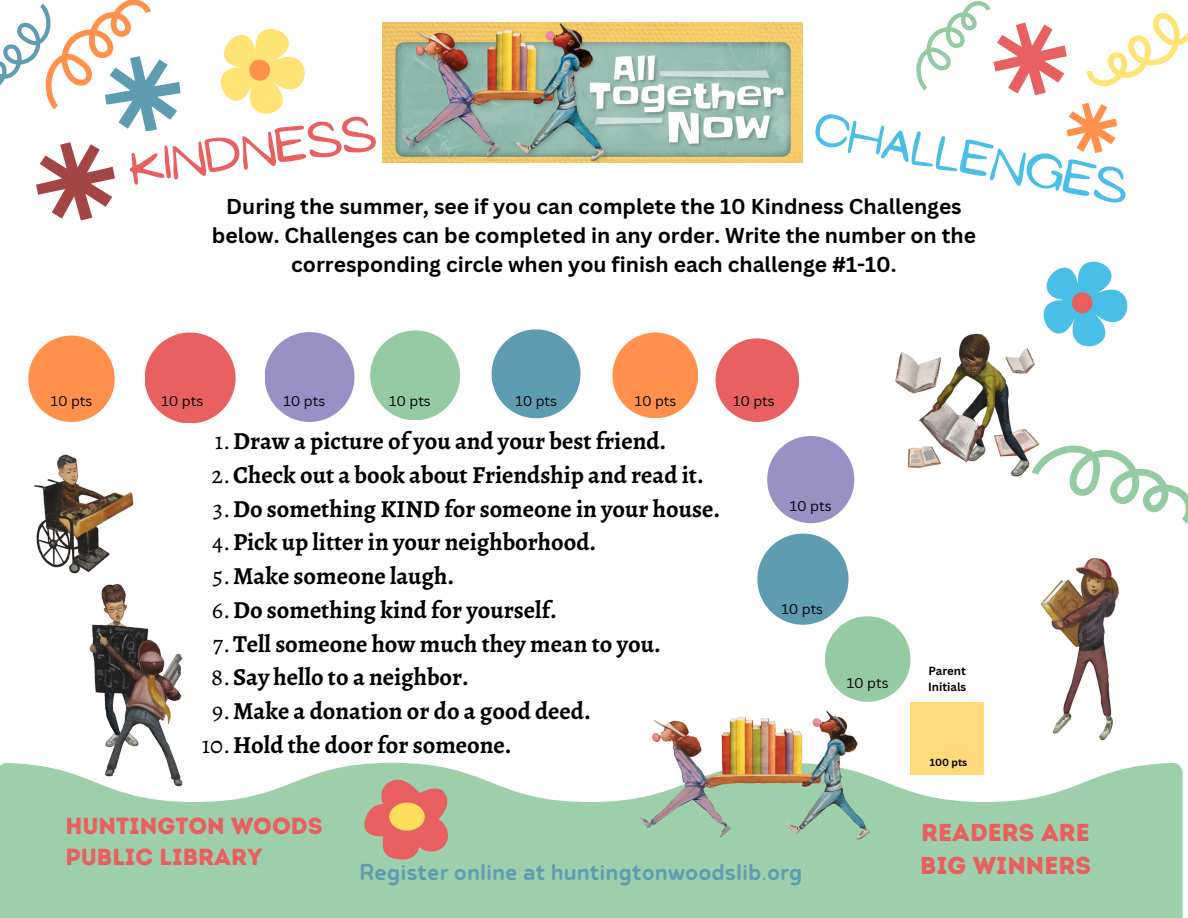
<style>
.page{position:relative;width:1188px;height:918px;background:#fff}
.page>*{position:absolute;margin:0;border:0;box-sizing:border-box;transform-origin:0 0}
.t1{font:44.85px "NF Ananias Regular";color:#e86060}
.t2{font:43.65px "NF Ananias Regular";color:#49bee6}
.t3{font:500 27.3px "Betm Rounded";color:#5e9cb2}
.t4{font:700 24.45px "Alegreya";color:#000}
.t5{font:24.45px "Intro Rust Base";color:#e86060}
.t6{font:23.4px "Intro Rust Base";color:#e86060}
.t7{font:700 21px/29.2px "Canva Sans";color:#000;text-align:center}
.t8{font:13.8px "Canva Sans";color:#000}
.t9{font:700 11.55px "Canva Sans";color:#000}
.t10{font:700 10.05px "Canva Sans";color:#000}
.s1{font-weight:400}
</style>
<div class="page">
<div style="left:265px;top:332px;width:89px;height:90px;background:#9990c6;border-radius:50%"></div>
<svg style="left:0;top:763px;width:1183px;height:155px;background:#a7d4b3"></svg>
<div style="left:145px;top:333px;width:91px;height:90px;background:#e86060;border-radius:50%"></div>
<svg style="left:364px;top:779px;width:84px;height:81px;background:#d39075"></svg>
<svg style="left:36px;top:142px;width:79px;height:78px"></svg>
<svg style="left:220px;top:29px;width:85px;height:85px"></svg>
<div style="left:911px;top:702px;width:73px;height:72px;background:#ffda7b"></div>
<div style="left:370px;top:330px;width:90px;height:90px;background:#94cba3;border-radius:50%"></div>
<div style="left:612px;top:333px;width:86px;height:85px;background:#ff914d;border-radius:50%"></div>
<img style="left:1041px;top:558px;width:78px;height:183px">
<div style="left:716px;top:338px;width:83px;height:84px;background:#e86060;border-radius:50%"></div>
<img style="left:895px;top:333px;width:140px;height:144px">
<div style="left:767px;top:436px;width:87px;height:87px;background:#9990c6;border-radius:50%"></div>
<div style="left:757px;top:534px;width:92px;height:91px;background:#5e9cb2;border-radius:50%"></div>
<svg style="left:492px;top:329px;width:88px;height:89px"></svg>
<svg style="left:825px;top:616px;width:85px;height:86px"></svg>
<img style="left:622px;top:710px;width:265px;height:136px">
<img style="left:34px;top:454px;width:100px;height:120px">
<img style="left:82px;top:583px;width:108px;height:210px">
<img style="left:383px;top:22px;width:419px;height:141px">
<div style="left:28px;top:336px;width:87px;height:86px;background:#ff914d;border-radius:50%"></div>
<svg style="left:916px;top:1px;width:272px;height:152px"></svg>
<svg style="left:1029px;top:427px;width:159px;height:97px"></svg>
<svg style="left:0;top:0;width:181px;height:132px"></svg>
<svg style="left:1019px;top:261px;width:109px;height:103px"></svg>
<p class="t1" style="left:125px;top:142px;width:252px;rotate:-8deg">Kindness</p>
<p class="t2" style="left:820px;top:103px;width:320px;rotate:11deg">CHALLENGES</p>
<p class="t7" style="left:212px;top:191px;width:766px">During the summer, see if you can complete the 10 Kindness Challenges below. Challenges can be completed in any order. Write the number on the corresponding circle when you finish each challenge #1-10.</p>
<p class="t8" style="left:51px;top:391px;width:43px">10 pts</p>
<p class="t8" style="left:284px;top:391px;width:43px">10 pts</p>
<p class="t8" style="left:389px;top:391px;width:43px">10 pts</p>
<p class="t8" style="left:515px;top:391px;width:43px">10 pts</p>
<p class="t8" style="left:635px;top:391px;width:43px">10 pts</p>
<p class="t8" style="left:733px;top:391px;width:43px">10 pts</p>
<p class="t8" style="left:162px;top:391px;width:43px">10 pts</p>
<p class="t4" style="left:215px;top:424px;width:453px"><span class="s1">1.</span>Draw a picture of you and your best friend.</p>
<p class="t4" style="left:212px;top:458px;width:494px"><span class="s1">2.</span>Check out a book about Friendship and read it.</p>
<p class="t4" style="left:213px;top:492px;width:509px"><span class="s1">3.</span>Do something KIND for someone in your house.</p>
<p class="t4" style="left:212px;top:526px;width:386px"><span class="s1">4.</span>Pick up litter in your neighborhood.</p>
<p class="t4" style="left:213px;top:559px;width:243px"><span class="s1">5.</span>Make someone laugh.</p>
<p class="t4" style="left:212px;top:593px;width:346px"><span class="s1">6.</span>Do something kind for yourself.</p>
<p class="t4" style="left:213px;top:627px;width:450px"><span class="s1">7.</span>Tell someone how much they mean to you.</p>
<p class="t4" style="left:211px;top:661px;width:259px"><span class="s1">8.</span>Say hello to a neighbor.</p>
<p class="t4" style="left:212px;top:694px;width:380px"><span class="s1">9.</span>Make a donation or do a good deed.</p>
<p class="t4" style="left:202px;top:728px;width:311px"><span class="s1">10.</span>Hold the door for someone.</p>
<p class="t8" style="left:790px;top:497px;width:43px">10 pts</p>
<p class="t8" style="left:782px;top:599px;width:43px">10 pts</p>
<p class="t8" style="left:847px;top:673px;width:43px">10 pts</p>
<p class="t6" style="left:65px;top:812px;width:259px">HUNTINGTON WOODS</p>
<p class="t6" style="left:65px;top:843px;width:198px">PUBLIC LIBRARY</p>
<p class="t3" style="left:359px;top:852px;width:444px">Register online at huntingtonwoodslib.org</p>
<p class="t9" style="left:928px;top:662px;width:39px">Parent</p>
<p class="t9" style="left:928px;top:678px;width:40px">Initials</p>
<p class="t10" style="left:930px;top:755px;width:39px">100 pts</p>
<p class="t5" style="left:921px;top:818px;width:170px">READERS ARE</p>
<p class="t5" style="left:920px;top:851px;width:172px">BIG WINNERS</p>
</div>
